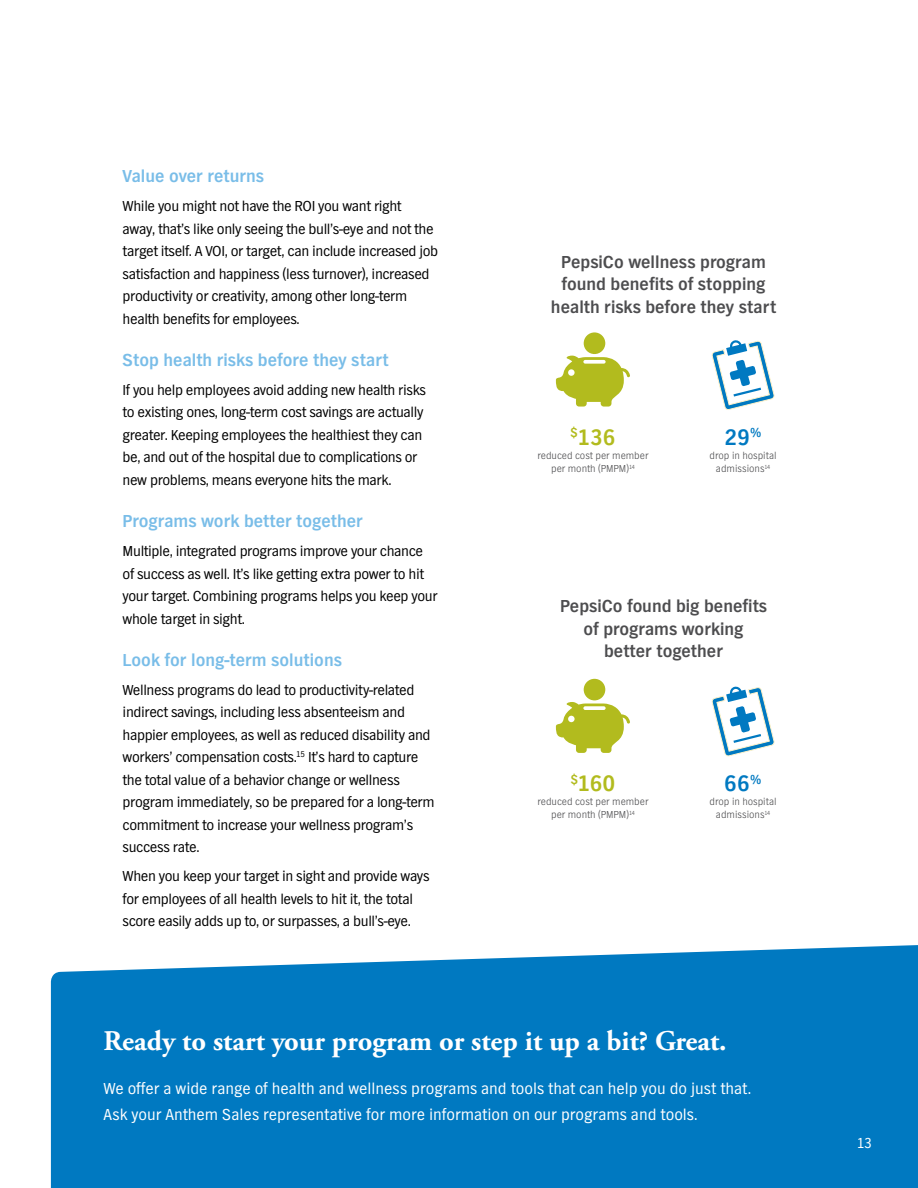
<style>
.page{position:relative;width:918px;height:1188px;background:#fff}
.page>*{position:absolute;margin:0;border:0;box-sizing:border-box;transform-origin:0 0}
.t1{font:700 28.5px "Adobe Garamond Pro";color:#fff}
.t2{font:700 23.25px "TV Nord EF";letter-spacing:-.005em;color:#b2bb1e}
.t3{font:700 23.25px "TV Nord EF";color:#0079c1}
.t4{font:700 18px/22.5px "TV Nord EF";color:#4d4d4f;text-align:center}
.t5{font:700 18px "TV Nord EF";color:#79bde8}
.t6{font:16.5px/25.5px "TV Nord EF";color:#fff}
.t7{font:15px/22.5px "TV Nord EF";letter-spacing:-.025em;color:#000}
.t8{font:15px "TV Nord EF";color:#fff}
.t9{font:300 10.5px/13.5px "TV Nord EF";color:#4d4d4f;text-align:center}
</style>
<div class="page">
<div style="left:51px;top:945px;width:867px;height:243px;background:#0079c1"></div>
<div style="left:584px;top:332px;width:21px;height:22px;background:#b2bb1e;border-radius:50%"></div>
<svg style="left:556px;top:356px;width:74px;height:51px"></svg>
<svg style="left:712px;top:340px;width:62px;height:70px"></svg>
<div style="left:584px;top:679px;width:21px;height:21px;background:#b2bb1e;border-radius:50%"></div>
<svg style="left:556px;top:702px;width:74px;height:51px"></svg>
<svg style="left:712px;top:686px;width:62px;height:70px"></svg>
<p class="t5" style="left:123px;top:167px;width:143px">Value over returns</p>
<p class="t7" style="left:123px;top:195px;width:317px">While you might not have the ROI you want right<br>away, that’s like only seeing the bull’s-eye and not the target itself. A VOI, or target, can include increased job satisfaction and happiness (less turnover), increased productivity or creativity, among other long-term health benefits for employees.</p>
<p class="t5" style="left:123px;top:350px;width:268px">Stop health risks before they start</p>
<p class="t7" style="left:123px;top:379px;width:305px">If you help employees avoid adding new health risks to existing ones, long-term cost savings are actually greater. Keeping employees the healthiest they can be, and out of the hospital due to complications or new problems, means everyone hits the mark.</p>
<p class="t5" style="left:123px;top:511px;width:242px">Programs work better together</p>
<p class="t7" style="left:123px;top:540px;width:316px">Multiple, integrated programs improve your chance of success as well. It’s like getting extra power to hit your target. Combining programs helps you keep your whole target in sight.</p>
<p class="t5" style="left:123px;top:650px;width:221px">Look for long-term solutions</p>
<p class="t7" style="left:123px;top:678px;width:314px">Wellness programs do lead to productivity-related indirect savings, including less absenteeism and happier employees, as well as reduced disability and workers’ compensation costs.<sup>15</sup> It’s hard to capture the total value of a behavior change or wellness program immediately, so be prepared for a long-term commitment to increase your wellness program’s success rate.</p>
<p class="t7" style="left:123px;top:865px;width:308px">When you keep your target in sight and provide ways for employees of all health levels to hit it, the total score easily adds up to, or surpasses, a bull’s-eye.</p>
<p class="t4" style="left:551px;top:251px;width:227px">PepsiCo wellness program found benefits of stopping health risks before they start</p>
<h2 class="t2" style="left:570px;top:425px;width:47px"><sup>$</sup>136</h2>
<p class="t9" style="left:537px;top:448px;width:113px">reduced cost per member per month (PMPM)<sup>14</sup></p>
<h2 class="t3" style="left:724px;top:425px;width:39px">29<sup>%</sup></h2>
<p class="t9" style="left:710px;top:448px;width:69px">drop in hospital admissions<sup>14</sup></p>
<p class="t4" style="left:560px;top:595px;width:209px">PepsiCo found big benefits of programs working better together</p>
<h2 class="t2" style="left:571px;top:771px;width:46px"><sup>$</sup>160</h2>
<p class="t9" style="left:537px;top:795px;width:113px">reduced cost per member per month (PMPM)<sup>14</sup></p>
<h2 class="t3" style="left:724px;top:771px;width:39px">66<sup>%</sup></h2>
<p class="t9" style="left:710px;top:795px;width:69px">drop in hospital admissions<sup>14</sup></p>
<h1 class="t1" style="left:104px;top:1024px;width:625px">Ready to start your program or step it up a bit? Great.</h1>
<p class="t6" style="left:104px;top:1076px;width:649px">We offer a wide range of health and wellness programs and tools that can help you do just that.<br>Ask your Anthem Sales representative for more information on our programs and tools.</p>
<p class="t8" style="left:857px;top:1135px;width:17px">13</p>
</div>
